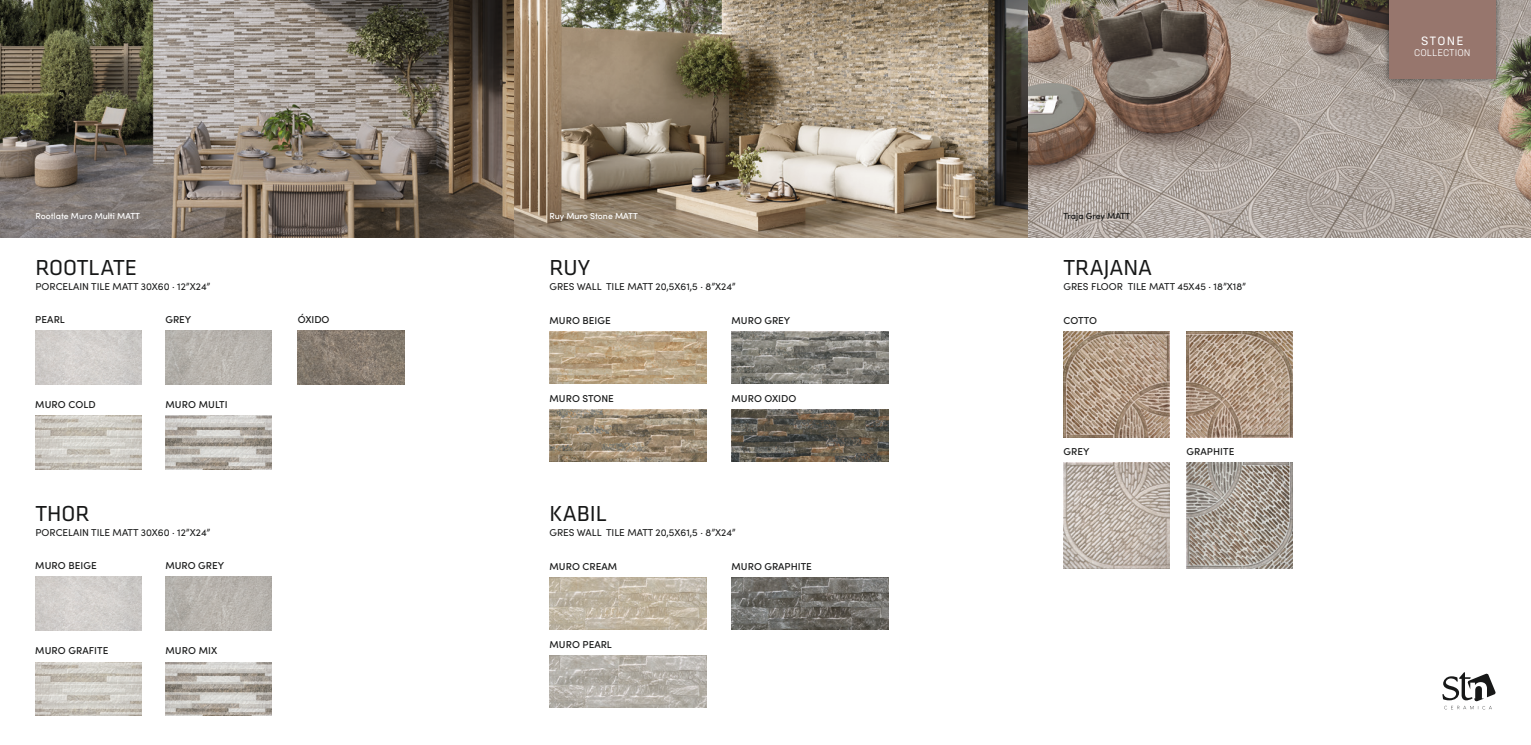
<style>
.page{position:relative;width:1531px;height:745px;background:#fff}
.page>*{position:absolute;margin:0;border:0;box-sizing:border-box;transform-origin:0 0}
.t1{font:22.5px "Klavika Basic";color:#171818}
.t2{font:100 12.5px "Config Variable";letter-spacing:.095em;color:#fff}
.t3{font:10px "Sofia Pro";color:#171818}
.t4{font:500 10px "Sofia Pro";letter-spacing:.01em;color:#171818}
.t5{font:100 10px "Config Variable";color:#fff}
.t6{font:500 8.75px "Sofia Pro";color:#fff}
.t7{font:500 8.75px "Sofia Pro";letter-spacing:-.005em;color:#171818}
</style>
<div class="page">
<img style="left:731px;top:577px;width:157px;height:52px">
<img style="left:549px;top:655px;width:157px;height:52px">
<img style="left:549px;top:577px;width:157px;height:52px">
<svg style="left:1442px;top:672px;width:54px;height:37px"></svg>
<img style="left:0;top:0;width:1531px;height:237px">
<div style="left:1383px;top:0;width:119px;height:84px;background:#171818;opacity:.75"></div>
<div style="left:1389px;top:0;width:106px;height:78px;background:#97766d"></div>
<img style="left:35px;top:330px;width:107px;height:54px">
<img style="left:35px;top:576px;width:107px;height:53px">
<img style="left:35px;top:415px;width:107px;height:54px">
<img style="left:35px;top:662px;width:107px;height:52px">
<img style="left:165px;top:330px;width:107px;height:54px">
<img style="left:165px;top:576px;width:107px;height:53px">
<img style="left:165px;top:415px;width:107px;height:54px">
<img style="left:165px;top:662px;width:107px;height:52px">
<img style="left:298px;top:330px;width:106px;height:54px">
<img style="left:549px;top:331px;width:157px;height:52px">
<img style="left:1063px;top:331px;width:106px;height:106px">
<img style="left:1063px;top:462px;width:106px;height:106px">
<img style="left:1186px;top:331px;width:106px;height:106px">
<img style="left:1186px;top:462px;width:106px;height:106px">
<img style="left:549px;top:409px;width:157px;height:52px">
<img style="left:731px;top:331px;width:157px;height:52px">
<img style="left:731px;top:409px;width:157px;height:52px">
<p class="t6" style="left:35px;top:209px;width:106px">Rootlate Muro Multi MATT</p>
<p class="t6" style="left:549px;top:209px;width:90px">Ruy Muro Stone MATT</p>
<p class="t7" style="left:1063px;top:209px;width:68px">Traja Grey MATT</p>
<p class="t1" style="left:35px;top:252px;width:103px">ROOTLATE</p>
<p class="t1" style="left:549px;top:252px;width:42px">RUY</p>
<p class="t1" style="left:1063px;top:252px;width:90px">TRAJANA</p>
<p class="t3" style="left:35px;top:279px;width:176px">PORCELAIN TILE MATT 30X60 · 12”X24”</p>
<p class="t3" style="left:549px;top:279px;width:188px">GRES WALL TILE MATT 20,5X61,5 · 8”X24”</p>
<p class="t3" style="left:1063px;top:279px;width:184px">GRES FLOOR TILE MATT 45X45 · 18”X18”</p>
<p class="t4" style="left:35px;top:312px;width:31px">PEARL</p>
<p class="t4" style="left:35px;top:397px;width:62px">MURO COLD</p>
<p class="t4" style="left:165px;top:312px;width:27px">GREY</p>
<p class="t4" style="left:166px;top:397px;width:64px">MURO MULTI</p>
<p class="t4" style="left:298px;top:312px;width:33px">ÓXIDO</p>
<p class="t4" style="left:549px;top:313px;width:63px">MURO BEIGE</p>
<p class="t4" style="left:1063px;top:313px;width:35px">COTTO</p>
<p class="t4" style="left:731px;top:313px;width:60px">MURO GREY</p>
<p class="t4" style="left:549px;top:391px;width:66px">MURO STONE</p>
<p class="t4" style="left:731px;top:391px;width:66px">MURO OXIDO</p>
<p class="t4" style="left:1063px;top:444px;width:28px">GREY</p>
<p class="t4" style="left:1186px;top:444px;width:50px">GRAPHITE</p>
<p class="t1" style="left:35px;top:498px;width:56px">THOR</p>
<p class="t1" style="left:549px;top:498px;width:59px">KABIL</p>
<p class="t3" style="left:35px;top:525px;width:176px">PORCELAIN TILE MATT 30X60 · 12”X24”</p>
<p class="t3" style="left:549px;top:525px;width:188px">GRES WALL TILE MATT 20,5X61,5 · 8”X24”</p>
<p class="t4" style="left:35px;top:557px;width:63px">MURO BEIGE</p>
<p class="t4" style="left:35px;top:642px;width:75px">MURO GRAFITE</p>
<p class="t4" style="left:165px;top:557px;width:60px">MURO GREY</p>
<p class="t4" style="left:166px;top:642px;width:53px">MURO MIX</p>
<p class="t4" style="left:549px;top:558px;width:69px">MURO CREAM</p>
<p class="t4" style="left:549px;top:637px;width:64px">MURO PEARL</p>
<p class="t4" style="left:731px;top:559px;width:82px">MURO GRAPHITE</p>
<p class="t2" style="left:1421px;top:34px;width:44px">STONE</p>
<p class="t5" style="left:1414px;top:48px;width:58px">COLLECTION</p>
</div>
